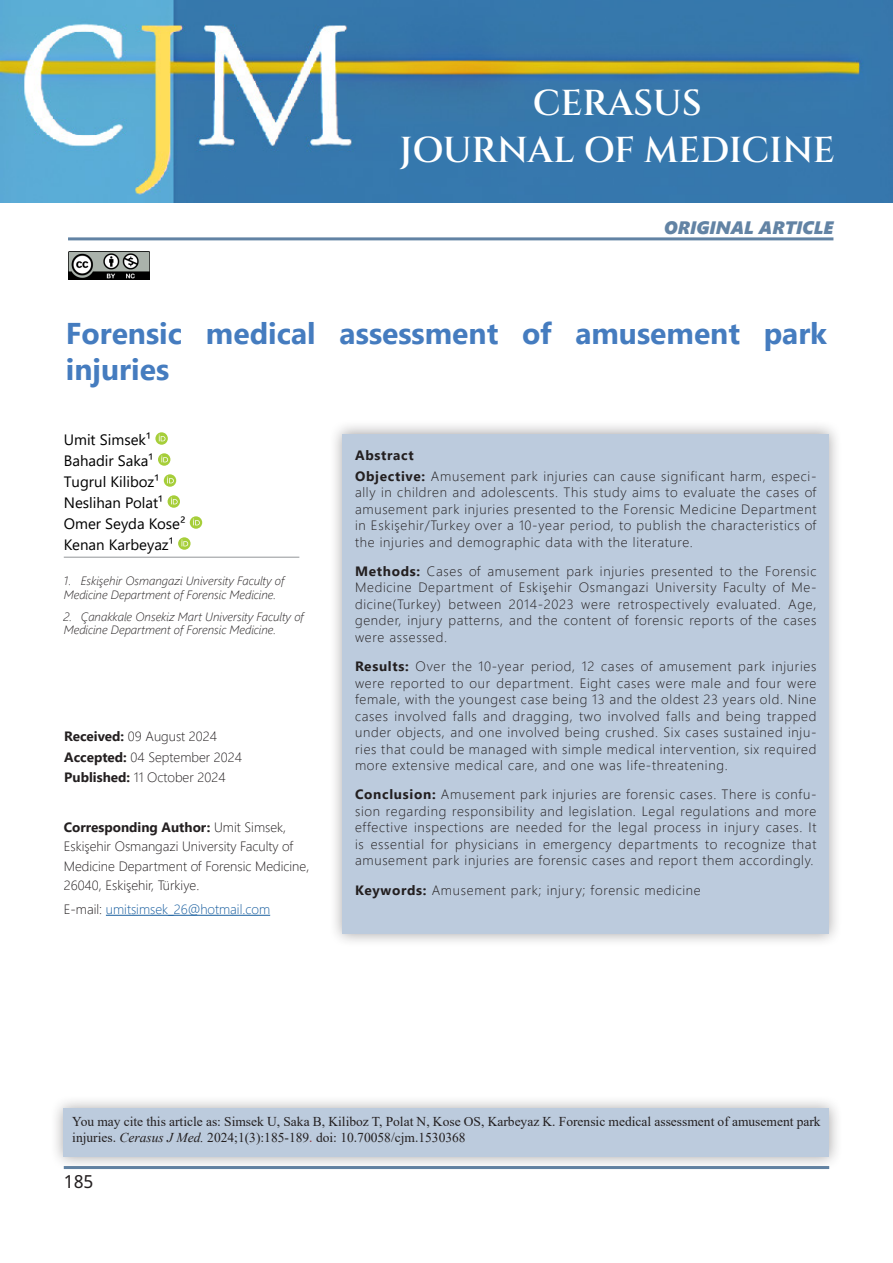
<style>
.page{position:relative;width:893px;height:1263px;background:#fff}
.page>*{position:absolute;margin:0;border:0;box-sizing:border-box;transform-origin:0 0}
.t1{font:600 36px/47.4px "Cinzel";letter-spacing:-.01em;color:#fff;text-align:center}
.Kaynakça_Maddeleri{font:700 30px/36px "Segoe UI";color:#457cbf}
.Makale_Türü{font:italic 18px "Segoe UI Black";color:#6283a4}
.t2{font:18px "Noto Sans";color:#231f20}
.Yazarlar{font:15px "Segoe UI";color:#000}
.Özet_Metin{font:300 13.5px/16.5px "Segoe UI";letter-spacing:.05em;color:#231f20;text-align:justify}
.Kaynakça_Maddeleri-2{font:13.5px/16.2px "Times New Roman";color:#231f20}
.Özet_Metin-2{font:300 13.5px/19.5px "Segoe UI";color:#231f20}
.Anahtar_Kelime_Başlığı{font:300 13.5px "Segoe UI";color:#231f20}
.t3{font:300 13.5px "Segoe UI";color:#175d9e}
.Özet_Metin-3{font:700 13.5px "Segoe UI";letter-spacing:.05em;color:#231f20}
.t4{font:italic 300 12px/13.5px "Segoe UI";color:#231f20}
.s1{font-weight:700}
.s2{color:#231f20}
.s3{font-style:italic}
.s4{color:#962e33}
</style>
<div class="page">
<img style="left:0;top:0;width:893px;height:202px">
<hr style="left:68px;top:237px;width:765px;height:3px;background:#6283a4">
<img style="left:68px;top:251px;width:81px;height:29px">
<hr style="left:64px;top:557px;width:235px;height:1px;background:#939598">
<svg style="left:155px;top:432px;width:13px;height:13px"></svg>
<svg style="left:159px;top:435px;width:6px;height:6px"></svg>
<svg style="left:158px;top:453px;width:12px;height:13px"></svg>
<svg style="left:161px;top:456px;width:7px;height:6px"></svg>
<svg style="left:164px;top:474px;width:12px;height:13px"></svg>
<svg style="left:167px;top:477px;width:7px;height:6px"></svg>
<svg style="left:168px;top:495px;width:12px;height:13px"></svg>
<svg style="left:171px;top:498px;width:7px;height:6px"></svg>
<svg style="left:190px;top:516px;width:12px;height:13px"></svg>
<svg style="left:193px;top:519px;width:7px;height:6px"></svg>
<svg style="left:178px;top:537px;width:13px;height:13px"></svg>
<svg style="left:181px;top:540px;width:7px;height:6px"></svg>
<div style="left:328px;top:420px;width:515px;height:527px;background:#231f20;opacity:.4"></div>
<div style="left:342px;top:434px;width:487px;height:499px;background:#bccbdd"></div>
<div style="left:50px;top:1095px;width:793px;height:75px;background:#231f20;opacity:.4"></div>
<div style="left:64px;top:1109px;width:765px;height:48px;background:#bccbdd"></div>
<hr style="left:106px;top:915px;width:164px;height:1px;background:#175d9e">
<h1 class="t1" style="left:400px;top:80px;width:437px">CERASUS<br>JOURNAL OF MEDICINE</h1>
<p class="Makale_Türü" style="left:664px;top:214px;width:171px">ORIGINAL ARTICLE</p>
<p class="Kaynakça_Maddeleri" style="left:66px;top:312px;width:763px">Forensic medical assessment of amusement park injuries</p>
<p class="Yazarlar" style="left:64px;top:425px;width:89px">Umit Simsek¹</p>
<p class="Yazarlar" style="left:64px;top:446px;width:92px">Bahadir Saka¹</p>
<p class="Yazarlar" style="left:64px;top:467px;width:97px">Tugrul Kiliboz¹</p>
<p class="Yazarlar" style="left:64px;top:488px;width:101px">Neslihan Polat¹</p>
<p class="Yazarlar" style="left:64px;top:509px;width:123px">Omer Seyda Kose²</p>
<p class="Yazarlar" style="left:64px;top:530px;width:112px">Kenan Karbeyaz¹</p>
<p class="t4" style="left:64px;top:572px;width:222px">1. Eskişehir Osmangazi University Faculty of<br>Medicine Department of Forensic Medicine.</p>
<p class="t4" style="left:64px;top:608px;width:241px">2. Çanakkale Onsekiz Mart University Faculty of<br>Medicine Department of Forensic Medicine.</p>
<p class="Anahtar_Kelime_Başlığı" style="left:64px;top:723px;width:154px"><span class="s1">Received:</span> 09 August 2024</p>
<p class="Anahtar_Kelime_Başlığı" style="left:64px;top:744px;width:179px"><span class="s1">Accepted:</span> 04 September 2024</p>
<p class="Anahtar_Kelime_Başlığı" style="left:64px;top:764px;width:163px"><span class="s1">Published:</span> 11 October 2024</p>
<p class="Özet_Metin-2" style="left:64px;top:816px;width:247px"><span class="s1">Corresponding Author:</span> Umit Simsek, Eskişehir Osmangazi University Faculty of Medicine Department of Forensic Medicine, 26040, Eskişehir, Türkiye.</p>
<p class="t3" style="left:64px;top:896px;width:208px"><span class="s2">E-mail:</span> umitsimsek_26@hotmail.com</p>
<p class="Özet_Metin-3" style="left:355px;top:442px;width:60px">Abstract</p>
<p class="Özet_Metin" style="left:355px;top:466px;width:463px"><span class="s1">Objective:</span> Amusement park injuries can cause significant harm, especi&shy;ally in children and adolescents. This study aims to evaluate the cases of amusement park injuries presented to the Forensic Medicine Department in Eskişehir/Turkey over a 10-year period, to publish the characteristics of the injuries and demographic data with the literature.</p>
<p class="Özet_Metin" style="left:355px;top:562px;width:463px"><span class="s1">Methods:</span> Cases of amusement park injuries presented to the Forensic Medicine Department of Eskişehir Osmangazi University Faculty of Me&shy;dicine(Turkey) between 2014-2023 were retrospectively evaluated. Age, gender, injury patterns, and the content of forensic reports of the cases were assessed.</p>
<p class="Özet_Metin" style="left:355px;top:657px;width:463px"><span class="s1">Results:</span> Over the 10-year period, 12 cases of amusement park injuries were reported to our department. Eight cases were male and four were female, with the youngest case being 13 and the oldest 23 years old. Nine cases involved falls and dragging, two involved falls and being trapped under objects, and one involved being crushed. Six cases sustained inju&shy;ries that could be managed with simple medical intervention, six required more extensive medical care, and one was life-threatening.</p>
<p class="Özet_Metin" style="left:355px;top:785px;width:463px"><span class="s1">Conclusion:</span> Amusement park injuries are forensic cases. There is confu&shy;sion regarding responsibility and legislation. Legal regulations and more effective inspections are needed for the legal process in injury cases. It is essential for physicians in emergency departments to recognize that amusement park injuries are forensic cases and report them accordingly.</p>
<p class="Özet_Metin" style="left:355px;top:880px;width:347px"><span class="s1">Keywords:</span> Amusement park; injury; forensic medicine</p>
<p class="Kaynakça_Maddeleri-2" style="left:72px;top:1112px;width:750px">You may cite this article as: Simsek U, Saka B, Kiliboz T, Polat N, Kose OS, Karbeyaz K. Forensic medical assessment of amusement park injuries. <span class="s3">Cerasus J Med.</span> 2024;1(3):185-189<span class="s4">.</span> doi: 10.70058/cjm.1530368</p>
<h3 class="t2" style="left:64px;top:1170px;width:31px">185</h3>
</div>
